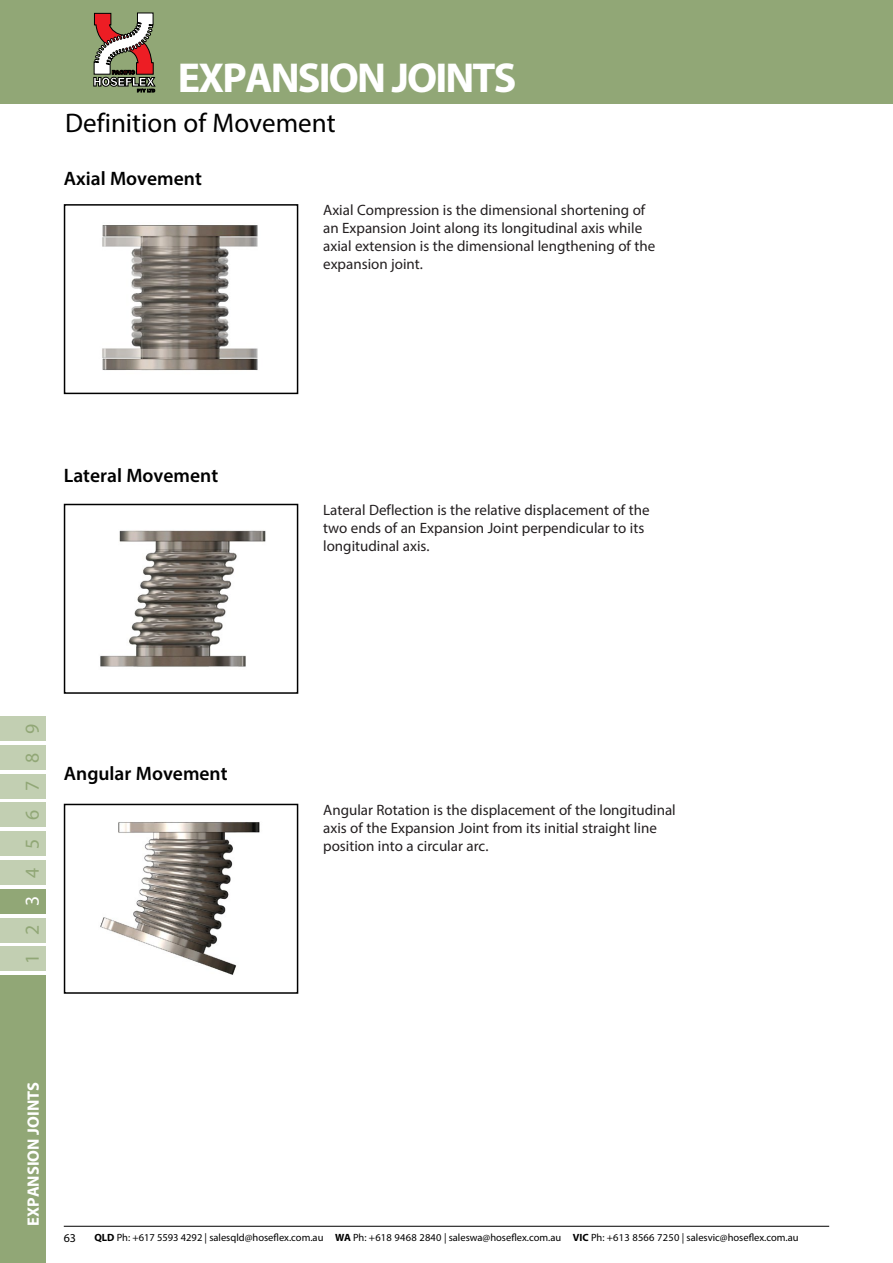
<style>
.page{position:relative;width:893px;height:1263px;background:#fff}
.page>*{position:absolute;margin:0;border:0;box-sizing:border-box;transform-origin:0 0}
.t1{font:700 42px "Myriad Pro";letter-spacing:-.045em;color:#fff}
.t2{font:27px "Myriad Pro";color:#000}
.t3{font:19.8px "Myriad Pro";letter-spacing:.94em;color:#91a776}
.t4{font:600 19.5px "Myriad Pro";color:#000}
.t5{font:700 16.5px "Myriad Pro";color:#fff}
.t6{font:15px/18px "Myriad Pro";color:#231f20}
.t7{font:12px "Myriad Pro";color:#000}
.t8{font:10.5px "Myriad Pro";color:#000}
.s1{color:#fff}
.s2{font-weight:700}
</style>
<div class="page">
<div style="left:0;top:0;width:893px;height:104px;background:#91a776"></div>
<div style="left:0;top:947px;width:46px;height:24px;background:#c2cfb2"></div>
<div style="left:0;top:889px;width:46px;height:24px;background:#91a776"></div>
<div style="left:0;top:918px;width:46px;height:24px;background:#c2cfb2"></div>
<div style="left:0;top:832px;width:46px;height:24px;background:#c2cfb2"></div>
<div style="left:0;top:860px;width:46px;height:24px;background:#c2cfb2"></div>
<div style="left:0;top:774px;width:46px;height:24px;background:#c2cfb2"></div>
<div style="left:0;top:803px;width:46px;height:24px;background:#c2cfb2"></div>
<div style="left:0;top:746px;width:46px;height:24px;background:#c2cfb2"></div>
<div style="left:0;top:717px;width:46px;height:24px;background:#c2cfb2"></div>
<hr style="left:64px;top:1226px;width:765px;height:1px;background:#000">
<div style="left:0;top:976px;width:46px;height:287px;background:#91a776"></div>
<svg style="left:94px;top:13px;width:61px;height:79px"></svg>
<img style="left:102px;top:225px;width:156px;height:146px">
<div style="left:64px;top:204px;width:234px;height:190px;border:2px solid #000"></div>
<img style="left:100px;top:822px;width:160px;height:153px">
<div style="left:64px;top:804px;width:234px;height:190px;border:2px solid #000"></div>
<img style="left:100px;top:530px;width:166px;height:137px">
<div style="left:64px;top:504px;width:234px;height:190px;border:2px solid #000"></div>
<h1 class="t1" style="left:178px;top:51px;width:340px">EXPANSION JOINTS</h1>
<h2 class="t2" style="left:65px;top:106px;width:272px">Definition of Movement</h2>
<h3 class="t4" style="left:64px;top:166px;width:140px">Axial Movement</h3>
<p class="t6" style="left:323px;top:201px;width:334px">Axial Compression is the dimensional shortening of an Expansion Joint along its longitudinal axis while axial extension is the dimensional lengthening of the expansion joint.</p>
<h3 class="t4" style="left:64px;top:463px;width:156px">Lateral Movement</h3>
<p class="t6" style="left:323px;top:501px;width:328px">Lateral Deflection is the relative displacement of the two ends of an Expansion Joint perpendicular to its longitudinal axis.</p>
<h3 class="t3" style="left:20px;top:964px;width:242px;rotate:-90deg">12<span class="s1">3</span>456789</h3>
<h3 class="t4" style="left:64px;top:761px;width:165px">Angular Movement</h3>
<p class="t6" style="left:323px;top:801px;width:354px">Angular Rotation is the displacement of the longitudinal axis of the Expansion Joint from its initial straight line position into a circular arc.</p>
<p class="t5" style="left:22px;top:1226px;width:145px;rotate:-90deg">EXPANSION JOINTS</p>
<p class="t7" style="left:64px;top:1230px;width:14px">63</p>
<p class="t8" style="left:94px;top:1231px;width:706px"><span class="s2">QLD</span> Ph: +617 5593 4292 | salesqld@hoseflex.com.au <span class="s2">WA</span> Ph: +618 9468 2840 | saleswa@hoseflex.com.au <span class="s2">VIC</span> Ph: +613 8566 7250 | salesvic@hoseflex.com.au</p>
</div>
